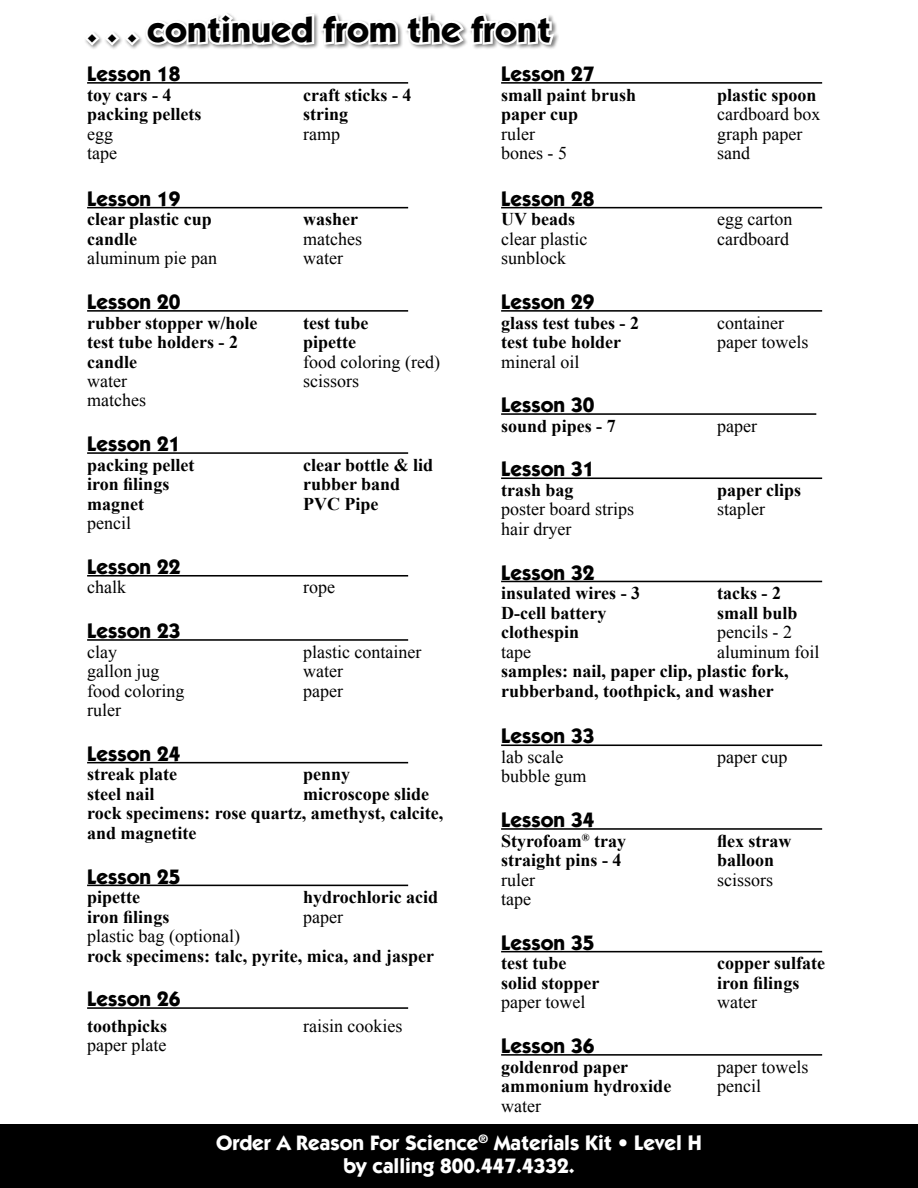
<style>
.page{position:relative;width:918px;height:1188px;background:#fff}
.page>*{position:absolute;margin:0;border:0;box-sizing:border-box;transform-origin:0 0}
.t1{font:700 36px "Itc Kabel";color:#000}
.t2{font:700 21px "Itc Kabel";color:#000}
.t3{font:700 21px/22.5px "Itc Kabel";color:#fff;text-align:center}
.t4{font:700 18px/19.5px "Times New Roman";color:#000}
.t5{font:18px "Times New Roman";color:#000}
</style>
<div class="page">
<hr style="left:87px;top:82px;width:321px;height:2px;background:#000">
<hr style="left:87px;top:207px;width:321px;height:1px;background:#000">
<hr style="left:87px;top:310px;width:321px;height:2px;background:#000">
<hr style="left:87px;top:452px;width:321px;height:2px;background:#000">
<hr style="left:87px;top:575px;width:321px;height:2px;background:#000">
<hr style="left:87px;top:639px;width:321px;height:2px;background:#000">
<hr style="left:87px;top:762px;width:321px;height:1px;background:#000">
<hr style="left:87px;top:885px;width:321px;height:1px;background:#000">
<hr style="left:87px;top:1007px;width:321px;height:2px;background:#000">
<hr style="left:501px;top:82px;width:321px;height:2px;background:#000">
<hr style="left:501px;top:207px;width:321px;height:1px;background:#000">
<hr style="left:501px;top:310px;width:321px;height:2px;background:#000">
<hr style="left:501px;top:413px;width:315px;height:2px;background:#000">
<hr style="left:501px;top:477px;width:321px;height:2px;background:#000">
<hr style="left:501px;top:581px;width:321px;height:1px;background:#000">
<hr style="left:501px;top:744px;width:321px;height:2px;background:#000">
<hr style="left:501px;top:828px;width:321px;height:2px;background:#000">
<hr style="left:501px;top:951px;width:321px;height:1px;background:#000">
<hr style="left:501px;top:1054px;width:321px;height:2px;background:#000">
<svg style="left:85px;top:13px;width:473px;height:36px"></svg>
<div style="left:0;top:1124px;width:918px;height:64px;background:#000"></div>
<h1 class="t1" style="left:87px;top:8px;width:466px">. . . continued from the front</h1>
<p class="t2" style="left:87px;top:61px;width:95px">Lesson 18</p>
<p class="t4" style="left:87px;top:85px;width:86px">toy cars - 4</p>
<p class="t4" style="left:303px;top:85px;width:110px">craft sticks - 4</p>
<p class="t4" style="left:87px;top:104px;width:116px">packing pellets</p>
<p class="t4" style="left:303px;top:104px;width:46px">string</p>
<p class="t5" style="left:87px;top:123px;width:27px">egg</p>
<p class="t5" style="left:303px;top:123px;width:38px">ramp</p>
<p class="t5" style="left:87px;top:143px;width:31px">tape</p>
<p class="t2" style="left:87px;top:186px;width:95px">Lesson 19</p>
<p class="t4" style="left:87px;top:209px;width:126px">clear plastic cup</p>
<p class="t4" style="left:303px;top:209px;width:56px">washer</p>
<p class="t4" style="left:87px;top:229px;width:52px">candle</p>
<p class="t5" style="left:303px;top:228px;width:60px">matches</p>
<p class="t5" style="left:87px;top:248px;width:131px">aluminum pie pan</p>
<p class="t5" style="left:303px;top:248px;width:41px">water</p>
<p class="t2" style="left:87px;top:289px;width:95px">Lesson 20</p>
<p class="t4" style="left:87px;top:313px;width:172px">rubber stopper w/hole</p>
<p class="t4" style="left:303px;top:313px;width:67px">test tube</p>
<p class="t4" style="left:87px;top:332px;width:152px">test tube holders - 2</p>
<p class="t4" style="left:303px;top:332px;width:54px">pipette</p>
<p class="t4" style="left:87px;top:352px;width:52px">candle</p>
<p class="t5" style="left:303px;top:351px;width:138px">food coloring (red)</p>
<p class="t5" style="left:87px;top:371px;width:41px">water</p>
<p class="t5" style="left:303px;top:371px;width:57px">scissors</p>
<p class="t5" style="left:87px;top:390px;width:60px">matches</p>
<p class="t2" style="left:87px;top:431px;width:95px">Lesson 21</p>
<p class="t4" style="left:87px;top:455px;width:109px">packing pellet</p>
<p class="t4" style="left:303px;top:455px;width:132px">clear bottle &amp; lid</p>
<p class="t4" style="left:87px;top:474px;width:84px">iron filings</p>
<p class="t4" style="left:303px;top:474px;width:99px">rubber band</p>
<p class="t4" style="left:87px;top:494px;width:58px">magnet</p>
<p class="t4" style="left:303px;top:494px;width:77px">PVC Pipe</p>
<p class="t5" style="left:87px;top:513px;width:45px">pencil</p>
<p class="t2" style="left:87px;top:554px;width:95px">Lesson 22</p>
<p class="t5" style="left:87px;top:577px;width:40px">chalk</p>
<p class="t5" style="left:303px;top:577px;width:33px">rope</p>
<p class="t2" style="left:87px;top:618px;width:95px">Lesson 23</p>
<p class="t5" style="left:87px;top:641px;width:31px">clay</p>
<p class="t5" style="left:303px;top:641px;width:120px">plastic container</p>
<p class="t5" style="left:87px;top:661px;width:74px">gallon jug</p>
<p class="t5" style="left:303px;top:661px;width:41px">water</p>
<p class="t5" style="left:87px;top:680px;width:99px">food coloring</p>
<p class="t5" style="left:303px;top:680px;width:41px">paper</p>
<p class="t5" style="left:87px;top:700px;width:35px">ruler</p>
<p class="t2" style="left:87px;top:741px;width:95px">Lesson 24</p>
<p class="t4" style="left:87px;top:764px;width:92px">streak plate</p>
<p class="t4" style="left:303px;top:764px;width:49px">penny</p>
<p class="t4" style="left:87px;top:784px;width:69px">steel nail</p>
<p class="t4" style="left:87px;top:784px;width:358px;text-indent:216px">microscope slide rock specimens: rose quartz, amethyst, calcite, and magnetite</p>
<p class="t2" style="left:87px;top:864px;width:95px">Lesson 25</p>
<p class="t4" style="left:87px;top:887px;width:54px">pipette</p>
<p class="t4" style="left:303px;top:887px;width:137px">hydrochloric acid</p>
<p class="t4" style="left:87px;top:907px;width:84px">iron filings</p>
<p class="t5" style="left:303px;top:906px;width:41px">paper</p>
<p class="t5" style="left:87px;top:926px;width:154px">plastic bag (optional)</p>
<p class="t4" style="left:87px;top:946px;width:349px">rock specimens: talc, pyrite, mica, and jasper</p>
<p class="t2" style="left:87px;top:986px;width:95px">Lesson 26</p>
<p class="t4" style="left:87px;top:1016px;width:82px">toothpicks</p>
<p class="t5" style="left:303px;top:1015px;width:101px">raisin cookies</p>
<p class="t5" style="left:87px;top:1035px;width:81px">paper plate</p>
<p class="t2" style="left:501px;top:61px;width:95px">Lesson 27</p>
<p class="t4" style="left:501px;top:85px;width:137px">small paint brush</p>
<p class="t4" style="left:717px;top:85px;width:101px">plastic spoon</p>
<p class="t4" style="left:501px;top:104px;width:79px">paper cup</p>
<p class="t5" style="left:717px;top:104px;width:105px">cardboard box</p>
<p class="t5" style="left:501px;top:123px;width:35px">ruler</p>
<p class="t5" style="left:717px;top:123px;width:87px">graph paper</p>
<p class="t5" style="left:501px;top:143px;width:67px">bones - 5</p>
<p class="t5" style="left:717px;top:143px;width:34px">sand</p>
<p class="t2" style="left:501px;top:186px;width:95px">Lesson 28</p>
<p class="t4" style="left:501px;top:209px;width:76px">UV beads</p>
<p class="t5" style="left:717px;top:209px;width:77px">egg carton</p>
<p class="t5" style="left:501px;top:228px;width:88px">clear plastic</p>
<p class="t5" style="left:717px;top:228px;width:73px">cardboard</p>
<p class="t5" style="left:501px;top:248px;width:66px">sunblock</p>
<p class="t2" style="left:501px;top:289px;width:95px">Lesson 29</p>
<p class="t4" style="left:501px;top:313px;width:139px">glass test tubes - 2</p>
<p class="t5" style="left:717px;top:312px;width:68px">container</p>
<p class="t4" style="left:501px;top:332px;width:121px">test tube holder</p>
<p class="t5" style="left:717px;top:332px;width:93px">paper towels</p>
<p class="t5" style="left:501px;top:351px;width:80px">mineral oil</p>
<p class="t2" style="left:501px;top:392px;width:95px">Lesson 30</p>
<p class="t4" style="left:501px;top:416px;width:116px">sound pipes - 7</p>
<p class="t5" style="left:717px;top:415px;width:41px">paper</p>
<p class="t2" style="left:501px;top:456px;width:95px">Lesson 31</p>
<p class="t4" style="left:501px;top:480px;width:74px">trash bag</p>
<p class="t4" style="left:717px;top:480px;width:86px">paper clips</p>
<p class="t5" style="left:501px;top:499px;width:134px">poster board strips</p>
<p class="t5" style="left:717px;top:499px;width:49px">stapler</p>
<p class="t5" style="left:501px;top:518px;width:72px">hair dryer</p>
<p class="t2" style="left:501px;top:560px;width:95px">Lesson 32</p>
<p class="t4" style="left:501px;top:583px;width:141px">insulated wires - 3</p>
<p class="t4" style="left:717px;top:583px;width:65px">tacks - 2</p>
<p class="t4" style="left:501px;top:603px;width:107px">D-cell battery</p>
<p class="t4" style="left:717px;top:603px;width:82px">small bulb</p>
<p class="t4" style="left:501px;top:622px;width:80px">clothespin</p>
<p class="t5" style="left:717px;top:622px;width:76px">pencils - 2</p>
<p class="t5" style="left:501px;top:641px;width:31px">tape</p>
<p class="t5" style="left:717px;top:641px;width:104px">aluminum foil</p>
<p class="t4" style="left:501px;top:661px;width:289px">samples: nail, paper clip, plastic fork, rubberband, toothpick, and washer</p>
<p class="t2" style="left:501px;top:723px;width:95px">Lesson 33</p>
<p class="t5" style="left:501px;top:746px;width:64px">lab scale</p>
<p class="t5" style="left:717px;top:746px;width:72px">paper cup</p>
<p class="t5" style="left:501px;top:766px;width:87px">bubble gum</p>
<p class="t2" style="left:501px;top:807px;width:95px">Lesson 34</p>
<p class="t4" style="left:501px;top:831px;width:126px">Styrofoam<sup>®</sup> tray</p>
<p class="t4" style="left:717px;top:831px;width:76px">flex straw</p>
<p class="t4" style="left:501px;top:850px;width:122px">straight pins - 4</p>
<p class="t4" style="left:717px;top:850px;width:59px">balloon</p>
<p class="t5" style="left:501px;top:869px;width:35px">ruler</p>
<p class="t5" style="left:717px;top:869px;width:57px">scissors</p>
<p class="t5" style="left:501px;top:889px;width:31px">tape</p>
<p class="t2" style="left:501px;top:930px;width:95px">Lesson 35</p>
<p class="t4" style="left:501px;top:953px;width:67px">test tube</p>
<p class="t4" style="left:717px;top:953px;width:110px">copper sulfate</p>
<p class="t4" style="left:501px;top:973px;width:100px">solid stopper</p>
<p class="t4" style="left:717px;top:973px;width:84px">iron filings</p>
<p class="t5" style="left:501px;top:992px;width:86px">paper towel</p>
<p class="t5" style="left:717px;top:992px;width:41px">water</p>
<p class="t2" style="left:501px;top:1033px;width:95px">Lesson 36</p>
<p class="t4" style="left:501px;top:1057px;width:129px">goldenrod paper</p>
<p class="t5" style="left:717px;top:1056px;width:93px">paper towels</p>
<p class="t4" style="left:501px;top:1076px;width:172px">ammonium hydroxide</p>
<p class="t5" style="left:717px;top:1076px;width:45px">pencil</p>
<p class="t5" style="left:501px;top:1095px;width:41px">water</p>
<p class="t3" style="left:216px;top:1131px;width:487px">Order A Reason For Science<sup>®</sup> Materials Kit • Level H by calling 800.447.4332.</p>
</div>
